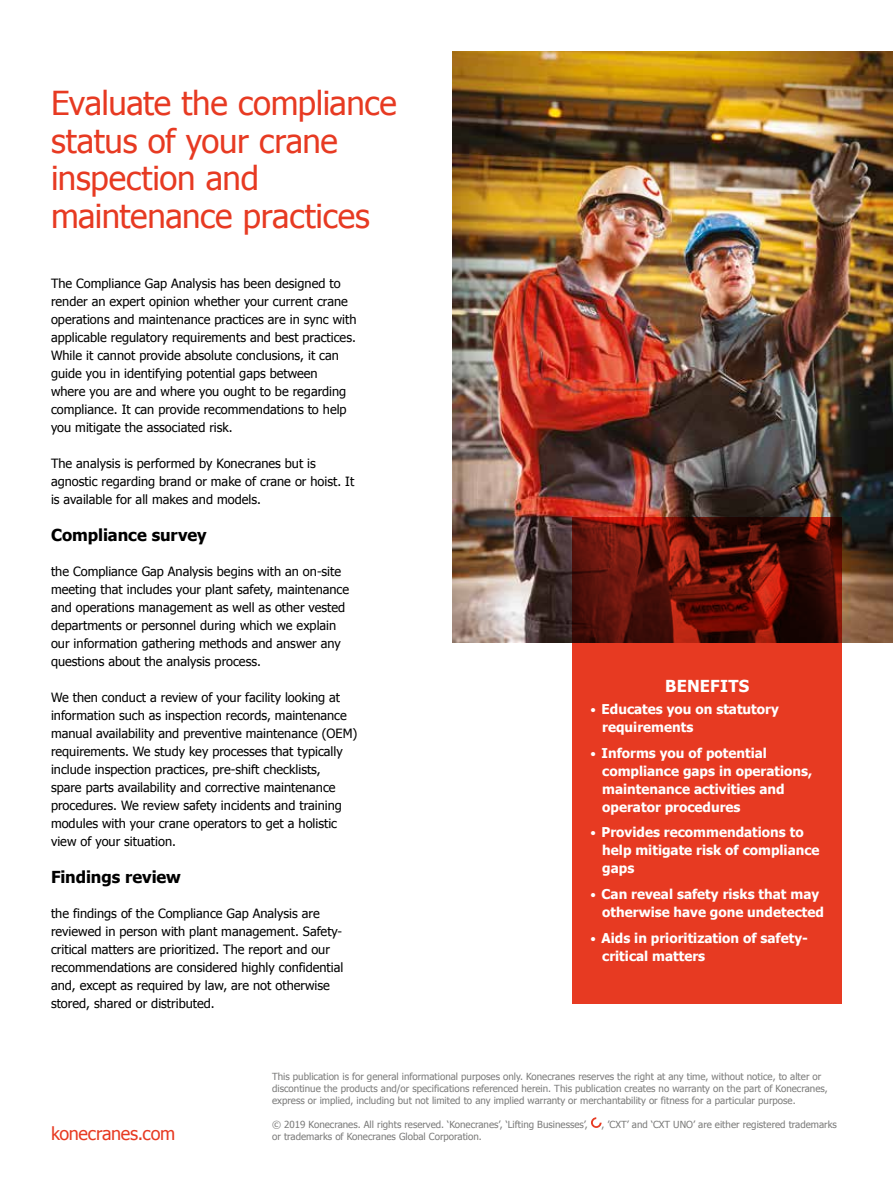
<style>
.page{position:relative;width:893px;height:1191px;background:#fff}
.page>*{position:absolute;margin:0;border:0;box-sizing:border-box;transform-origin:0 0}
.t1{font:33px/37.5px "Tahoma";letter-spacing:-.01em;color:#e73a22}
.t2{font:18px "Tahoma";letter-spacing:-.015em;color:#e73a22}
.t3{font:700 16.5px "Tahoma";letter-spacing:-.005em;color:#000}
.t4{font:700 16.5px "Tahoma";letter-spacing:.01em;color:#fff}
.t5{font:700 13.5px/18px "Tahoma";color:#fff}
.t6{font:12.75px/18px "Tahoma";color:#000}
.t7{font:9.75px/12px "Tahoma";color:#7b7b7a}
.s1{font-weight:400;font-size:12px}
</style>
<div class="page">
<img style="left:453px;top:51px;width:440px;height:592px">
<svg style="left:591px;top:1117px;width:11px;height:11px"></svg>
<svg style="left:573px;top:517px;width:269px;height:486px;background:#c22f1b"></svg>
<h1 class="t1" style="left:51px;top:83px;width:347px">Evaluate the compliance status of your crane inspection and maintenance practices</h1>
<p class="t6" style="left:51px;top:274px;width:307px">The Compliance Gap Analysis has been designed to render an expert opinion whether your current crane operations and maintenance practices are in sync with applicable regulatory requirements and best practices.<br>While it cannot provide absolute conclusions, it can guide you in identifying potential gaps between<br>where you are and where you ought to be regarding compliance. It can provide recommendations to help you mitigate the associated risk.</p>
<p class="t6" style="left:51px;top:454px;width:305px">The analysis is performed by Konecranes but is agnostic regarding brand or make of crane or hoist. It is available for all makes and models.</p>
<p class="t3" style="left:51px;top:523px;width:157px">Compliance survey</p>
<p class="t6" style="left:51px;top:562px;width:300px">the Compliance Gap Analysis begins with an on-site meeting that includes your plant safety, maintenance and operations management as well as other vested departments or personnel during which we explain our information gathering methods and answer any questions about the analysis process.</p>
<p class="t6" style="left:51px;top:688px;width:308px">We then conduct a review of your facility looking at information such as inspection records, maintenance manual availability and preventive maintenance (OEM) requirements. We study key processes that typically include inspection practices, pre-shift checklists,<br>spare parts availability and corrective maintenance procedures. We review safety incidents and training modules with your crane operators to get a holistic view of your situation.</p>
<p class="t3" style="left:51px;top:865px;width:131px">Findings review</p>
<p class="t6" style="left:51px;top:904px;width:294px">the findings of the Compliance Gap Analysis are reviewed in person with plant management. Safety&shy;critical matters are prioritized. The report and our recommendations are considered highly confidential and, except as required by law, are not otherwise stored, shared or distributed.</p>
<p class="t4" style="left:665px;top:674px;width:86px">BENEFITS</p>
<p class="t5" style="left:602px;top:699px;width:178px;text-indent:-12px"><span class="s1">•</span> Educates you on statutory requirements</p>
<p class="t5" style="left:602px;top:743px;width:212px;text-indent:-12px"><span class="s1">•</span> Informs you of potential compliance gaps in operations, maintenance activities and operator procedures</p>
<p class="t5" style="left:602px;top:822px;width:219px;text-indent:-12px"><span class="s1">•</span> Provides recommendations to help mitigate risk of compliance gaps</p>
<p class="t5" style="left:602px;top:884px;width:223px;text-indent:-12px"><span class="s1">•</span> Can reveal safety risks that may otherwise have gone undetected</p>
<p class="t5" style="left:602px;top:928px;width:207px;text-indent:-12px"><span class="s1">•</span> Aids in prioritization of safety&shy;critical matters</p>
<h2 class="t2" style="left:51px;top:1121px;width:126px">konecranes.com</h2>
<p class="t7" style="left:272px;top:1070px;width:557px">This publication is for general informational purposes only. Konecranes reserves the right at any time, without notice, to alter or discontinue the products and/or specifications referenced herein. This publication creates no warranty on the part of Konecranes, express or implied, including but not limited to any implied warranty or merchantability or fitness for a particular purpose.</p>
<p class="t7" style="left:272px;top:1118px;width:317px">© 2019 Konecranes. All rights reserved. ‘Konecranes’, ‘Lifting Businesses’,</p>
<p class="t7" style="left:602px;top:1118px;width:237px">, ’CXT’ and ‘CXT UNO’ are either registered trademarks</p>
<p class="t7" style="left:272px;top:1130px;width:211px">or trademarks of Konecranes Global Corporation.</p>
</div>
